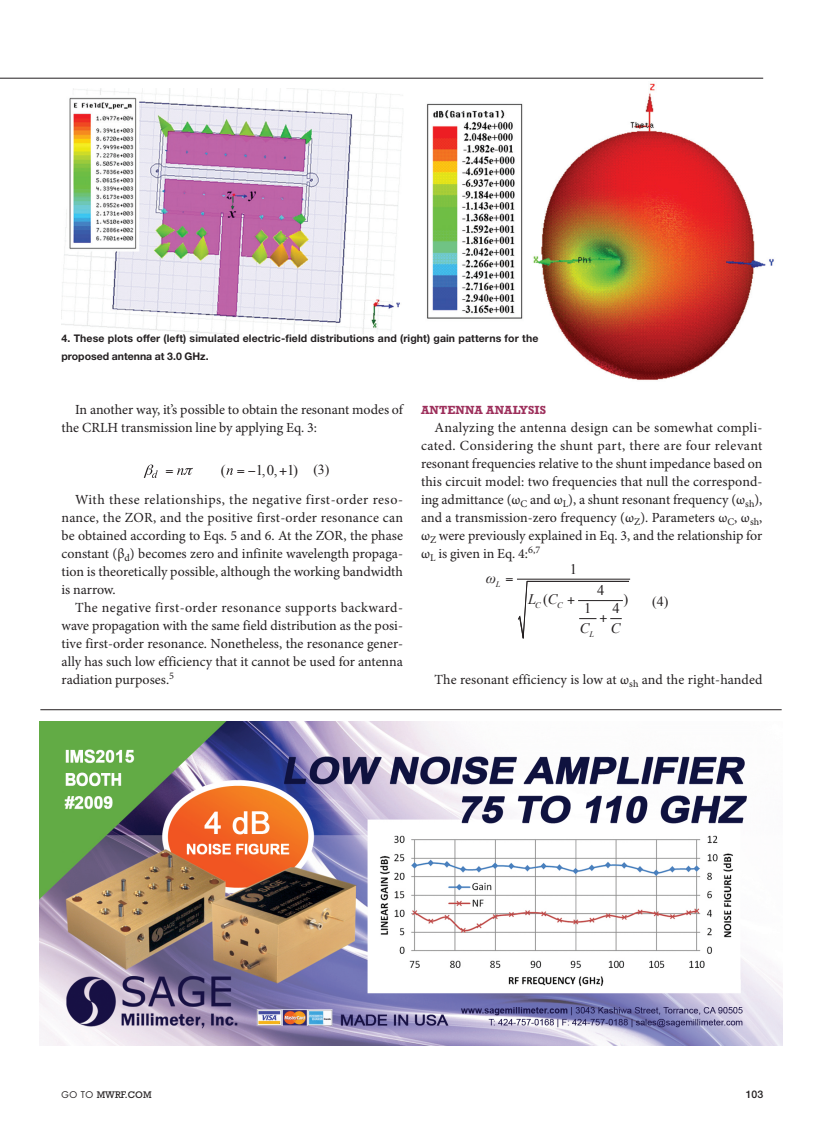
<style>
.page{position:relative;width:824px;height:1134px;background:#fff}
.page>*{position:absolute;margin:0;border:0;box-sizing:border-box;transform-origin:0 0}
.t1{font:14.85px "Times New Roman";color:#231f20}
.t2{font:14.55px "Times New Roman";color:#231f20}
.t3{font:italic 14.55px "Times New Roman";color:#231f20}
.Body-Indent{font:13.95px/18px "Minion Pro";color:#231f20;text-align:justify}
.t4{font:13.8px "Times New Roman";color:#231f20}
.Subhead{font:700 12px "Rockwell Std";letter-spacing:.01em;color:#9d2f5b}
.captions{font:700 10.5px/18px "Helvetica Neue LT Std";letter-spacing:.01em;color:#231f20}
.t5{font:500 10.5px "Helvetica Neue LT Std";color:#231f20}
.t6{font:9.75px "Rockwell Std";color:#231f20}
.t7{font:italic 8.4px "Times New Roman";color:#231f20}
.s1{font-size:13.8px}
.s2{font-family:"Futura Std";font-size:9px}
</style>
<div class="page">
<svg style="left:144px;top:465px;width:14px;height:13px"></svg>
<hr style="left:517px;top:579px;width:113px;height:1px;background:#231f20">
<hr style="left:0;top:78px;width:763px;height:1px;background:#231f20">
<img style="left:62px;top:89px;width:341px;height:245px">
<img style="left:426px;top:83px;width:348px;height:297px">
<img style="left:39px;top:721px;width:743px;height:324px">
<hr style="left:40px;top:709px;width:741px;height:1px;background:#231f20">
<svg style="left:177px;top:468px;width:16px;height:7px"></svg>
<svg style="left:226px;top:468px;width:7px;height:7px"></svg>
<svg style="left:517px;top:578px;width:112px;height:61px"></svg>
<p class="captions" style="left:62px;top:329px;width:478px">4. These plots offer (left) simulated electric-field distributions and (right) gain patterns for the proposed antenna at 3.0 GHz.</p>
<p class="Body-Indent" style="left:62px;top:401px;width:343px;text-indent:14px">In another way, it’s possible to obtain the resonant modes of the CRLH transmission line by applying Eq. 3:</p>
<p class="t1" style="left:221px;top:460px;width:6px">(</p>
<p class="t1" style="left:248px;top:460px;width:83px">−1,0, 1) <span class="s1">(3)</span></p>
<p class="Body-Indent" style="left:62px;top:491px;width:343px;text-indent:14px">With these relationships, the negative first-order reso&shy;nance, the ZOR, and the positive first-order resonance can be obtained according to Eqs. 5 and 6. At the ZOR, the phase constant (β<sub>d</sub>) becomes zero and infinite wavelength propaga&shy;tion is theoretically possible, although the working bandwidth is narrow.</p>
<p class="Body-Indent" style="left:62px;top:599px;width:343px;text-indent:14px">The negative first-order resonance supports backward&shy;wave propagation with the same field distribution as the posi&shy;tive first-order resonance. Nonetheless, the resonance gener&shy;ally has such low efficiency that it cannot be used for antenna radiation purposes.<sup>5</sup></p>
<p class="t2" style="left:217px;top:503px;width:9px">1</p>
<p class="t3" style="left:133px;top:512px;width:12px">ω</p>
<p class="t2" style="left:244px;top:525px;width:9px">4</p>
<p class="t2" style="left:190px;top:534px;width:6px">(</p>
<p class="t2" style="left:270px;top:534px;width:6px">)</p>
<p class="t2" style="left:231px;top:543px;width:9px">1</p>
<p class="t2" style="left:259px;top:543px;width:9px">4</p>
<p class="t3" style="left:175px;top:534px;width:31px">L C</p>
<p class="t4" style="left:299px;top:536px;width:18px">(4)</p>
<p class="t7" style="left:182px;top:544px;width:7px">C</p>
<p class="t7" style="left:204px;top:544px;width:7px">C</p>
<p class="t3" style="left:227px;top:563px;width:11px">C</p>
<p class="t3" style="left:258px;top:563px;width:11px">C</p>
<p class="Subhead" style="left:421px;top:403px;width:127px">ANTENNA ANALYSIS</p>
<p class="Body-Indent" style="left:421px;top:419px;width:343px;text-indent:14px">Analyzing the antenna design can be somewhat compli&shy;cated. Considering the shunt part, there are four relevant resonant frequencies relative to the shunt impedance based on this circuit model: two frequencies that null the correspond&shy;ing admittance (ω<sub>C</sub> and ω<sub>L</sub>), a shunt resonant frequency (ω<sub>sh</sub>), and a transmission-zero frequency (ω<sub>Z</sub>). Parameters ω<sub>C</sub>, ω<sub>sh</sub>, ω<sub>Z</sub> were previously explained in Eq. 3, and the relationship for ω<sub>L</sub> is given in Eq. 4:<sup>6,7</sup></p>
<p class="t1" style="left:574px;top:515px;width:6px">(</p>
<p class="t1" style="left:601px;top:515px;width:83px">−1,0, 1) <span class="s1">(3)</span></p>
<p class="t3" style="left:486px;top:568px;width:12px">ω</p>
<p class="t7" style="left:496px;top:578px;width:6px">L</p>
<p class="t2" style="left:570px;top:559px;width:9px">1</p>
<p class="t2" style="left:597px;top:581px;width:9px">4</p>
<p class="t2" style="left:543px;top:590px;width:6px">(</p>
<p class="t2" style="left:623px;top:590px;width:6px">)</p>
<p class="t2" style="left:584px;top:599px;width:9px">1</p>
<p class="t2" style="left:612px;top:599px;width:9px">4</p>
<p class="t3" style="left:528px;top:589px;width:31px">L C</p>
<p class="t7" style="left:535px;top:599px;width:7px">C</p>
<p class="t7" style="left:557px;top:599px;width:7px">C</p>
<p class="t3" style="left:579px;top:618px;width:11px">C</p>
<p class="t3" style="left:610px;top:618px;width:11px">C</p>
<p class="t7" style="left:589px;top:629px;width:6px">L</p>
<p class="t4" style="left:652px;top:592px;width:18px">(4)</p>
<p class="Body-Indent" style="left:434px;top:671px;width:329px">The resonant efficiency is low at ω<sub>sh</sub> and the right-handed</p>
<p class="t6" style="left:62px;top:1089px;width:91px"><span class="s2">GO TO</span> MWRF.COM</p>
<p class="t5" style="left:745px;top:1088px;width:19px">103</p>
</div>
